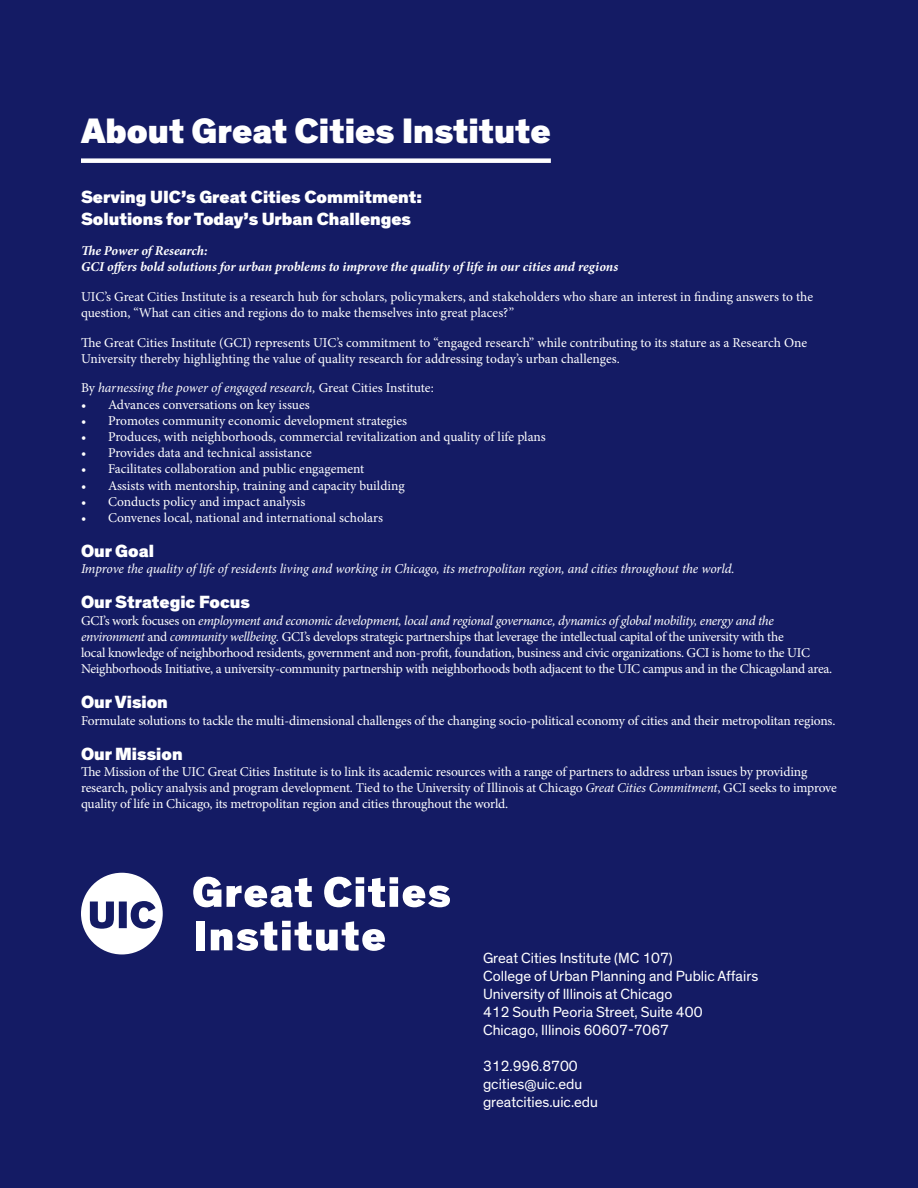
<style>
.page{position:relative;width:918px;height:1188px;background:#141b64}
.page>*{position:absolute;margin:0;border:0;box-sizing:border-box;transform-origin:0 0}
.Top_Header{font:900 36px "Theinhardt";color:#fff}
.Body{font:900 18px "Theinhardt";color:#fff}
.t1{font:15px "Theinhardt";color:#fff}
.Body-2{font:13.5px/16.2px "Minion Pro";letter-spacing:-.01em;color:#fff}
.Body-3{font:italic 13.5px "Minion Pro";letter-spacing:-.01em;color:#fff}
.Body-4{font:italic 700 13.5px "Minion Pro";letter-spacing:-.005em;color:#fff}
.s1{font-style:normal}
.s2{font-style:italic}
</style>
<div class="page">
<svg style="left:81px;top:873px;width:82px;height:81px"></svg>
<svg style="left:193px;top:877px;width:28px;height:30px"></svg>
<svg style="left:227px;top:878px;width:85px;height:29px"></svg>
<svg style="left:324px;top:877px;width:126px;height:30px"></svg>
<div style="left:196px;top:921px;width:9px;height:29px;background:#fff"></div>
<svg style="left:211px;top:921px;width:174px;height:30px"></svg>
<div style="left:81px;top:158px;width:470px;height:5px;background:#fff"></div>
<h1 class="Top_Header" style="left:81px;top:108px;width:471px">About Great Cities Institute</h1>
<h2 class="Body" style="left:81px;top:186px;width:342px">Serving UIC’s Great Cities Commitment:</h2>
<h2 class="Body" style="left:81px;top:208px;width:332px">Solutions for Today’s Urban Challenges</h2>
<p class="Body-4" style="left:81px;top:241px;width:128px">The Power of Research:</p>
<p class="Body-4" style="left:81px;top:257px;width:539px">GCI offers bold solutions for urban problems to improve the quality of life in our cities and regions</p>
<p class="Body-2" style="left:81px;top:288px;width:734px">UIC’s Great Cities Institute is a research hub for scholars, policymakers, and stakeholders who share an interest in finding answers to the question, “What can cities and regions do to make themselves into great places?”</p>
<p class="Body-2" style="left:81px;top:334px;width:728px">The Great Cities Institute (GCI) represents UIC’s commitment to “engaged research” while contributing to its stature as a Research One<br>University thereby highlighting the value of quality research for addressing today’s urban challenges.</p>
<p class="Body-3" style="left:81px;top:379px;width:354px"><span class="s1">By</span> harnessing the power of engaged research, <span class="s1">Great Cities Institute:</span></p>
<p class="Body-2" style="left:81px;top:396px;width:230px">• Advances conversations on key issues</p>
<p class="Body-2" style="left:81px;top:412px;width:328px">• Promotes community economic development strategies</p>
<p class="Body-2" style="left:81px;top:429px;width:466px">• Produces, with neighborhoods, commercial revitalization and quality of life plans</p>
<p class="Body-2" style="left:81px;top:445px;width:233px">• Provides data and technical assistance</p>
<p class="Body-2" style="left:81px;top:461px;width:285px">• Facilitates collaboration and public engagement</p>
<p class="Body-2" style="left:81px;top:477px;width:325px">• Assists with mentorship, training and capacity building</p>
<p class="Body-2" style="left:81px;top:493px;width:226px">• Conducts policy and impact analysis</p>
<p class="Body-2" style="left:81px;top:510px;width:304px">• Convenes local, national and international scholars</p>
<p class="Body" style="left:81px;top:540px;width:75px">Our Goal</p>
<p class="Body-3" style="left:81px;top:560px;width:655px">Improve the quality of life of residents living and working in Chicago, its metropolitan region, and cities throughout the world.</p>
<h2 class="Body" style="left:81px;top:591px;width:170px">Our Strategic Focus</h2>
<p class="Body-2" style="left:81px;top:612px;width:753px">GCI’s work focuses on <span class="s2">employment and economic development, local and regional governance, dynamics of global mobility, energy and the environment</span> and <span class="s2">community wellbeing.</span> GCI’s develops strategic partnerships that leverage the intellectual capital of the university with the<br>local knowledge of neighborhood residents, government and non-profit, foundation, business and civic organizations. GCI is home to the UIC Neighborhoods Initiative, a university-community partnership with neighborhoods both adjacent to the UIC campus and in the Chicagoland area.</p>
<h2 class="Body" style="left:81px;top:691px;width:88px">Our Vision</h2>
<p class="Body-2" style="left:81px;top:712px;width:756px">Formulate solutions to tackle the multi-dimensional challenges of the changing socio-political economy of cities and their metropolitan regions.</p>
<h2 class="Body" style="left:81px;top:742px;width:103px">Our Mission</h2>
<p class="Body-2" style="left:81px;top:763px;width:758px">The Mission of the UIC Great Cities Institute is to link its academic resources with a range of partners to address urban issues by providing research, policy analysis and program development. Tied to the University of Illinois at Chicago <span class="s2">Great Cities Commitment</span>, GCI seeks to improve quality of life in Chicago, its metropolitan region and cities throughout the world.</p>
<p class="t1" style="left:483px;top:949px;width:191px">Great Cities Institute (MC 107)</p>
<p class="t1" style="left:483px;top:967px;width:277px">College of Urban Planning and Public Affairs</p>
<p class="t1" style="left:483px;top:985px;width:191px">University of Illinois at Chicago</p>
<p class="t1" style="left:483px;top:1003px;width:221px">412 South Peoria Street, Suite 400</p>
<p class="t1" style="left:483px;top:1021px;width:188px">Chicago, Illinois 60607-7067</p>
<p class="t1" style="left:483px;top:1057px;width:96px">312.996.8700</p>
<p class="t1" style="left:483px;top:1075px;width:101px">gcities@uic.edu</p>
<p class="t1" style="left:483px;top:1093px;width:117px">greatcities.uic.edu</p>
</div>
